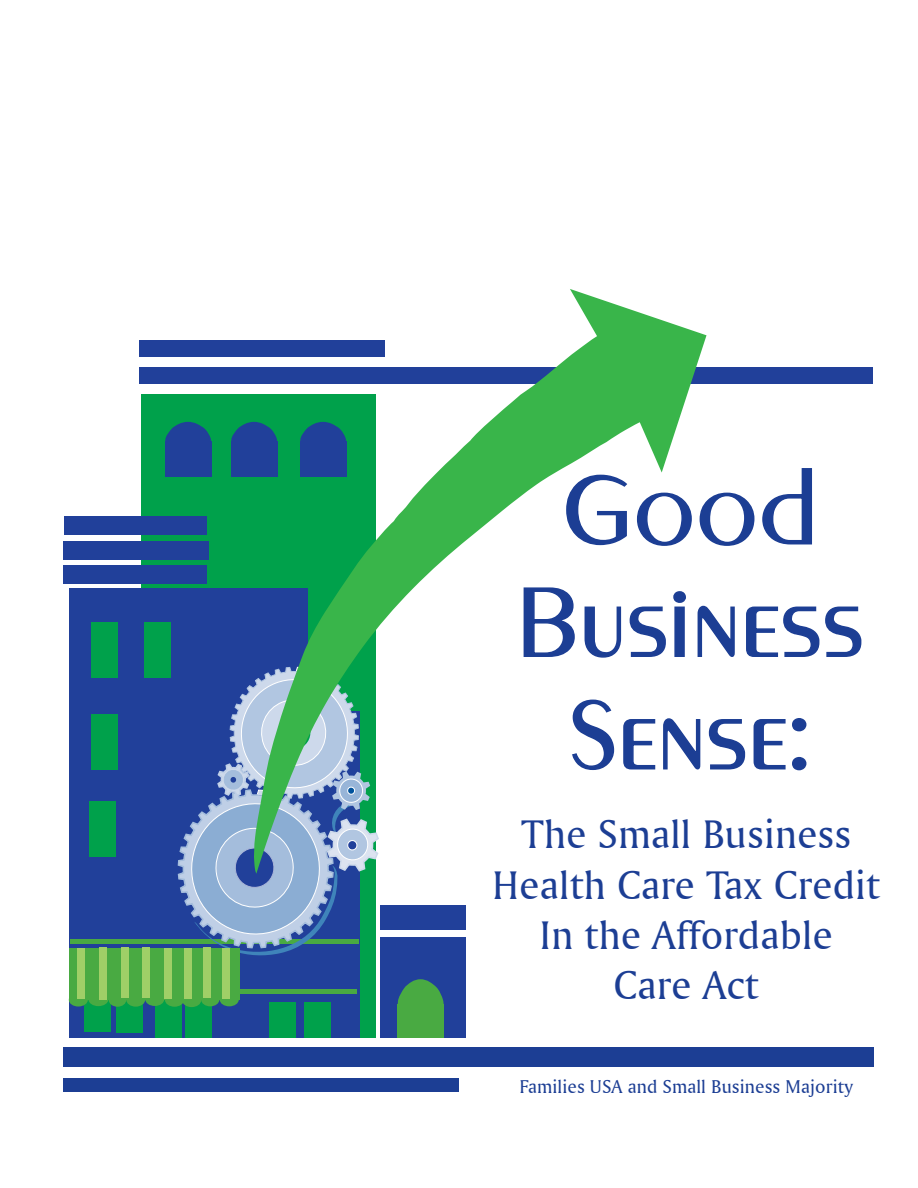
<style>
.page{position:relative;width:918px;height:1188px;background:#fff}
.page>*{position:absolute;margin:0;border:0;box-sizing:border-box;transform-origin:0 0}
.t1{font:94.5px/112.5px "Greyhound";letter-spacing:.005em;color:#1c3e94;text-align:center}
.t2{font:42px/50.4px "Amerigo BT Roman A";letter-spacing:.005em;color:#1c3e94;text-align:center}
.t3{font:19.5px "Amerigo BT Roman A";letter-spacing:.005em;color:#1c3e94}
</style>
<div class="page">
<div style="left:141px;top:394px;width:235px;height:644px;background:#00a14b"></div>
<div style="left:380px;top:906px;width:85px;height:132px;background:#21409a"></div>
<div style="left:298px;top:712px;width:62px;height:326px;background:#21409a"></div>
<div style="left:64px;top:516px;width:143px;height:19px;background:#21409a"></div>
<div style="left:63px;top:541px;width:145px;height:19px;background:#21409a"></div>
<div style="left:63px;top:565px;width:144px;height:19px;background:#21409a"></div>
<div style="left:70px;top:588px;width:238px;height:450px;background:#21409a"></div>
<div style="left:165px;top:441px;width:46px;height:35px;background:#21409a"></div>
<svg style="left:165px;top:422px;width:47px;height:51px"></svg>
<div style="left:231px;top:441px;width:46px;height:35px;background:#21409a"></div>
<svg style="left:231px;top:422px;width:23px;height:19px"></svg>
<svg style="left:397px;top:979px;width:47px;height:59px;background:#449d4c"></svg>
<div style="left:91px;top:623px;width:27px;height:55px;background:#00a14b"></div>
<div style="left:91px;top:714px;width:27px;height:55px;background:#00a14b"></div>
<div style="left:89px;top:802px;width:27px;height:55px;background:#00a14b"></div>
<div style="left:84px;top:977px;width:27px;height:55px;background:#00a14b"></div>
<div style="left:116px;top:978px;width:27px;height:55px;background:#00a14b"></div>
<div style="left:269px;top:1002px;width:27px;height:36px;background:#00a14b"></div>
<div style="left:304px;top:1002px;width:27px;height:36px;background:#00a14b"></div>
<div style="left:155px;top:994px;width:27px;height:44px;background:#00a14b"></div>
<div style="left:185px;top:995px;width:27px;height:43px;background:#00a14b"></div>
<div style="left:144px;top:623px;width:27px;height:55px;background:#00a14b"></div>
<div style="left:70px;top:939px;width:289px;height:5px;background:#49aa42"></div>
<div style="left:69px;top:989px;width:287px;height:5px;background:#49aa42"></div>
<svg style="left:177px;top:685px;width:161px;height:275px"></svg>
<div style="left:140px;top:368px;width:733px;height:16px;background:#21409a"></div>
<div style="left:140px;top:340px;width:245px;height:16px;background:#21409a"></div>
<div style="left:69px;top:948px;width:170px;height:52px;background:#49aa42"></div>
<div style="left:69px;top:993px;width:19px;height:14px;background:#49aa42;border-radius:50%"></div>
<div style="left:88px;top:993px;width:20px;height:13px;background:#49aa42;border-radius:50%"></div>
<div style="left:109px;top:993px;width:17px;height:14px;background:#49aa42;border-radius:50%"></div>
<div style="left:126px;top:993px;width:19px;height:14px;background:#49aa42;border-radius:50%"></div>
<div style="left:145px;top:993px;width:19px;height:13px;background:#49aa42;border-radius:50%"></div>
<div style="left:165px;top:993px;width:19px;height:14px;background:#49aa42;border-radius:50%"></div>
<div style="left:182px;top:994px;width:19px;height:13px;background:#49aa42;border-radius:50%"></div>
<div style="left:201px;top:993px;width:18px;height:13px;background:#49aa42;border-radius:50%"></div>
<div style="left:220px;top:993px;width:19px;height:13px;background:#49aa42;border-radius:50%"></div>
<div style="left:77px;top:948px;width:8px;height:51px;background:#a0cf67"></div>
<div style="left:99px;top:948px;width:8px;height:52px;background:#a0cf67"></div>
<div style="left:121px;top:948px;width:8px;height:50px;background:#a0cf67"></div>
<div style="left:142px;top:948px;width:8px;height:50px;background:#a0cf67"></div>
<div style="left:164px;top:948px;width:8px;height:51px;background:#a0cf67"></div>
<div style="left:184px;top:948px;width:8px;height:51px;background:#a0cf67"></div>
<div style="left:203px;top:948px;width:8px;height:50px;background:#a0cf67"></div>
<div style="left:222px;top:948px;width:8px;height:51px;background:#a0cf67"></div>
<div style="left:377px;top:931px;width:90px;height:6px;background:#fff"></div>
<svg style="left:254px;top:356px;width:311px;height:518px"></svg>
<svg style="left:565px;top:289px;width:190px;height:257px"></svg>
<svg style="left:762px;top:468px;width:50px;height:77px"></svg>
<svg style="left:523px;top:587px;width:52px;height:71px"></svg>
<svg style="left:584px;top:606px;width:38px;height:52px"></svg>
<svg style="left:629px;top:606px;width:37px;height:51px"></svg>
<svg style="left:673px;top:591px;width:13px;height:66px"></svg>
<svg style="left:697px;top:605px;width:38px;height:52px"></svg>
<svg style="left:746px;top:606px;width:116px;height:51px"></svg>
<svg style="left:572px;top:699px;width:43px;height:71px"></svg>
<svg style="left:623px;top:719px;width:33px;height:51px"></svg>
<svg style="left:663px;top:718px;width:38px;height:52px"></svg>
<svg style="left:708px;top:719px;width:38px;height:51px"></svg>
<svg style="left:753px;top:718px;width:54px;height:53px"></svg>
<div style="left:63px;top:1047px;width:810px;height:20px;background:#1c3e94"></div>
<div style="left:63px;top:1078px;width:396px;height:14px;background:#1c3e94"></div>
<h1 class="t1" style="left:518px;top:453px;width:348px">Good<br>Business<br>Sense:</h1>
<p class="t2" style="left:492px;top:808px;width:390px">The Small Business<br>Health Care Tax Credit<br>In the Affordable<br>Care Act</p>
<p class="t3" style="left:519px;top:1075px;width:335px">Families USA and Small Business Majority</p>
</div>
